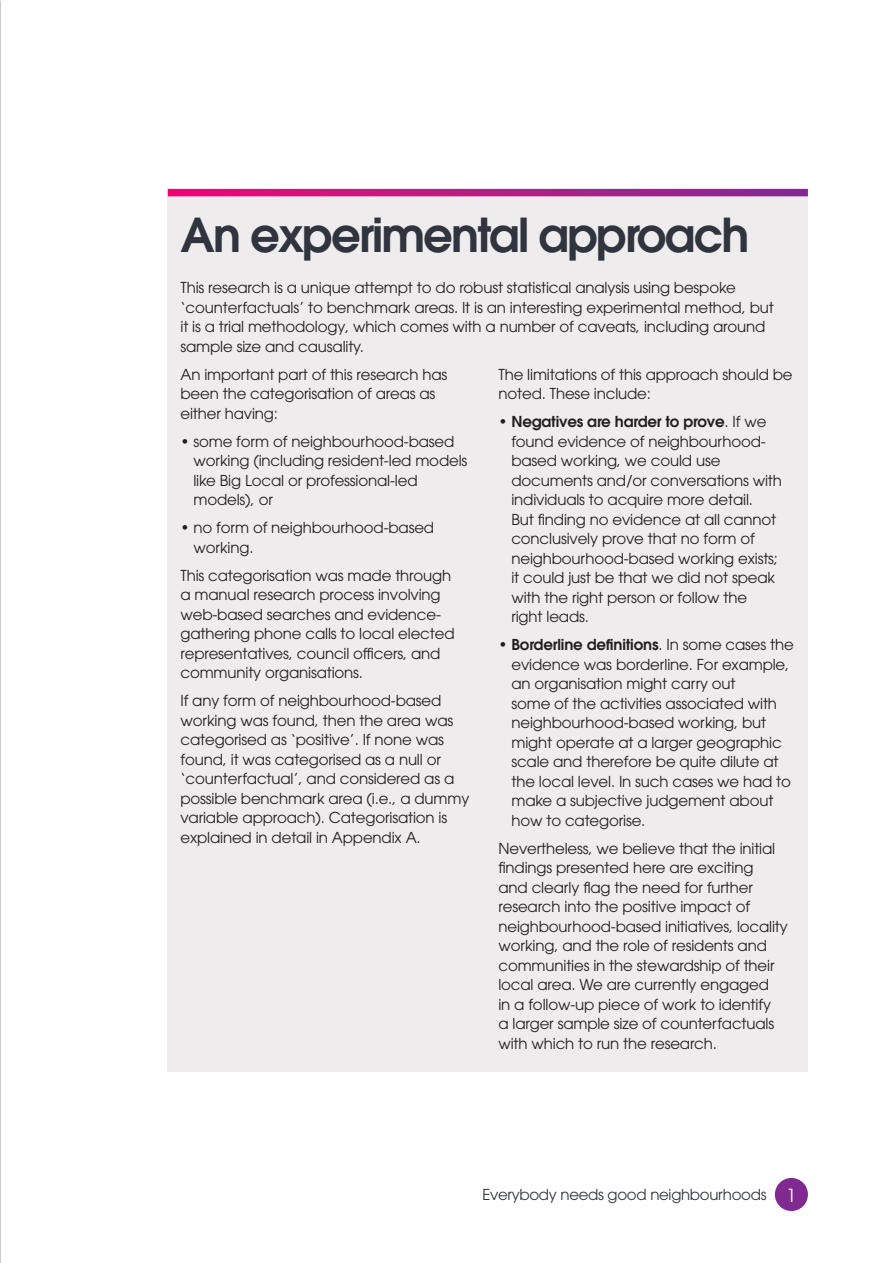
<style>
.page{position:relative;width:893px;height:1263px;background:#fff}
.page>*{position:absolute;margin:0;border:0;box-sizing:border-box;transform-origin:0 0}
.Section_heading{font:600 46.5px "ITC Avant Garde Gothic Pro";letter-spacing:-.04em;color:#30343e}
.Body_Text{font:15px/19.5px "ITC Avant Garde Pro";letter-spacing:-.01em;color:#231f20}
.t1{font:15px "ITC Avant Garde Pro";letter-spacing:-.02em;color:#30343e}
.s1{font-family:"ITC Avant Garde Gothic Pro";font-weight:600}
.s2{font-size:18px;color:#fff}
</style>
<div class="page">
<div style="left:775px;top:1178px;width:33px;height:33px;background:#802990;border-radius:50%"></div>
<div style="left:168px;top:196px;width:640px;height:875px;background:#efecee"></div>
<svg style="left:168px;top:189px;width:640px;height:7px"></svg>
<p class="Section_heading" style="left:180px;top:205px;width:570px">An experimental approach</p>
<p class="Body_Text" style="left:180px;top:278px;width:595px">This research is a unique attempt to do robust statistical analysis using bespoke ‘counterfactuals’ to benchmark areas. It is an interesting experimental method, but it is a trial methodology, which comes with a number of caveats, including around sample size and causality.</p>
<p class="Body_Text" style="left:180px;top:364px;width:268px">An important part of this research has been the categorisation of areas as either having:</p>
<p class="Body_Text" style="left:193px;top:431px;width:275px;text-indent:-13px">• some form of neighbourhood-based working (including resident-led models like Big Local or professional-led models), or</p>
<p class="Body_Text" style="left:193px;top:518px;width:242px;text-indent:-13px">• no form of neighbourhood-based working.</p>
<p class="Body_Text" style="left:180px;top:565px;width:276px">This categorisation was made through a manual research process involving web-based searches and evidence&shy;gathering phone calls to local elected representatives, council officers, and community organisations.</p>
<p class="Body_Text" style="left:180px;top:691px;width:290px">If any form of neighbourhood-based working was found, then the area was categorised as ‘positive’. If none was found, it was categorised as a null or ‘counterfactual’, and considered as a possible benchmark area (i.e., a dummy variable approach). Categorisation is explained in detail in Appendix A.</p>
<p class="Body_Text" style="left:498px;top:364px;width:296px">The limitations of this approach should be noted. These include:</p>
<p class="Body_Text" style="left:511px;top:412px;width:272px;text-indent:-13px">• <span class="s1">Negatives are harder to prove</span>. If we found evidence of neighbourhood&shy;based working, we could use documents and/or conversations with individuals to acquire more detail.<br>But finding no evidence at all cannot conclusively prove that no form of neighbourhood-based working exists; it could just be that we did not speak with the right person or follow the right leads.</p>
<p class="Body_Text" style="left:511px;top:635px;width:284px;text-indent:-13px">• <span class="s1">Borderline definitions</span>. In some cases the evidence was borderline. For example, an organisation might carry out<br>some of the activities associated with neighbourhood-based working, but might operate at a larger geographic scale and therefore be quite dilute at the local level. In such cases we had to make a subjective judgement about how to categorise.</p>
<p class="Body_Text" style="left:498px;top:838px;width:291px">Nevertheless, we believe that the initial findings presented here are exciting<br>and clearly flag the need for further research into the positive impact of neighbourhood-based initiatives, locality working, and the role of residents and communities in the stewardship of their local area. We are currently engaged<br>in a follow-up piece of work to identify<br>a larger sample size of counterfactuals with which to run the research.</p>
<p class="t1" style="left:482px;top:1185px;width:316px">Everybody needs good neighbourhoods <span class="s2">1</span></p>
</div>
